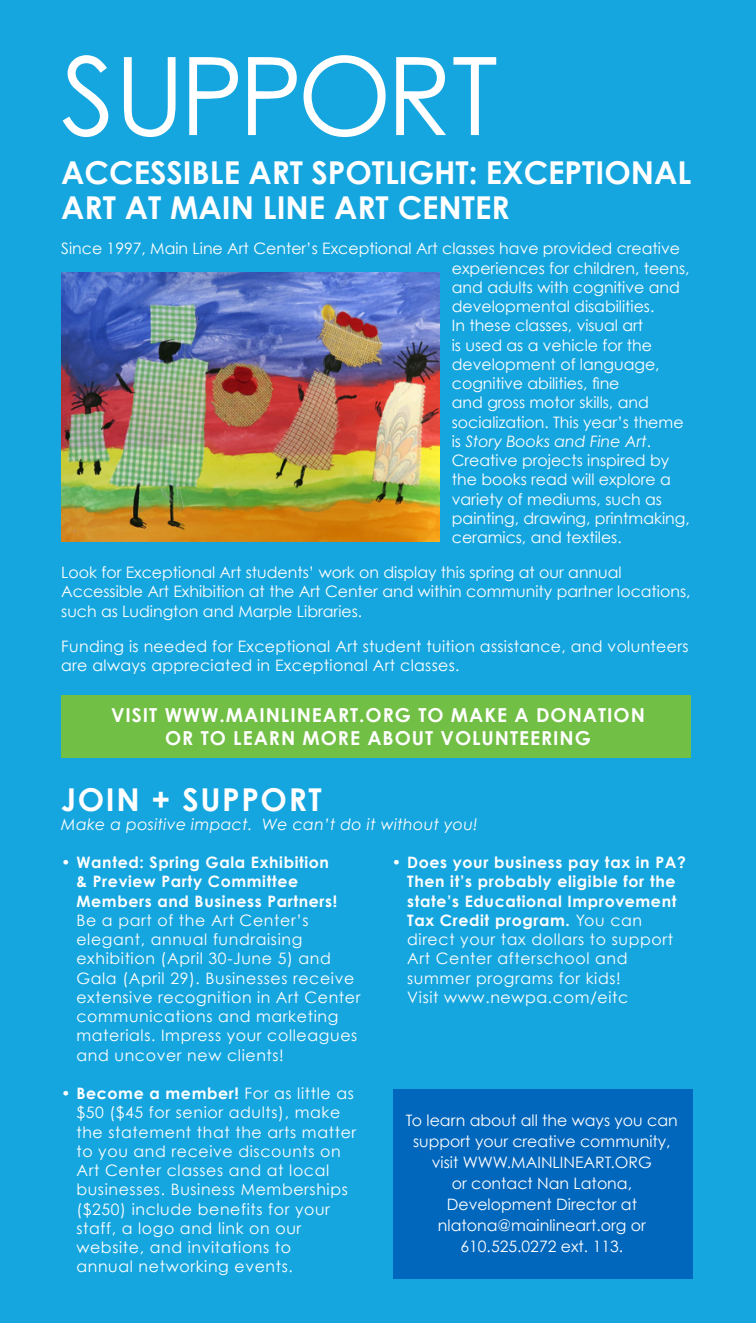
<style>
.page{position:relative;width:756px;height:1323px;background:#fff}
.page>*{position:absolute;margin:0;border:0;box-sizing:border-box;transform-origin:0 0}
.t1{font:108.5px "Century Gothic";letter-spacing:-.05em;color:#fff}
.t2{font:700 31.5px/35px "Century Gothic";color:#fff}
.t3{font:700 31.5px "Century Gothic";letter-spacing:.05em;color:#fff}
.t4{font:700 19.25px/22.8px "Century Gothic";letter-spacing:.05em;color:#fff;text-align:center}
.t5{font:15.75px/19.2px "Century Gothic";color:#fff}
.t6{font:15.75px/19.2px "Century Gothic";letter-spacing:.04em;color:#fff}
.t7{font:15.75px/19.2px "Century Gothic";letter-spacing:.02em;color:#fff}
.t8{font:italic 15.75px "Century Gothic";letter-spacing:.02em;color:#fff}
.s1{font-style:italic}
.s2{font-weight:700}
</style>
<div class="page">
<div style="left:0;top:0;width:756px;height:1322px;background:#16a6df"></div>
<div style="left:61px;top:695px;width:630px;height:63px;background:#71bf44"></div>
<div style="left:394px;top:1090px;width:299px;height:189px;background:#0067bd"></div>
<img style="left:61px;top:272px;width:378px;height:270px">
<p class="t1" style="left:61px;top:30px;width:438px">SUPPORT</p>
<p class="t2" style="left:61px;top:155px;width:632px">ACCESSIBLE ART SPOTLIGHT: EXCEPTIONAL<br>ART AT MAIN LINE ART CENTER</p>
<p class="t5" style="left:452px;top:239px;width:239px;text-indent:-391px">Since 1997, Main Line Art Center’s Exceptional Art classes have provided creative experiences for children, teens, and adults with cognitive and developmental disabilities.<br>In these classes, visual art<br>is used as a vehicle for the development of language, cognitive abilities, fine<br>and gross motor skills, and socialization. This year’s theme is <span class="s1">Story Books and Fine Art</span>.<br>Creative projects inspired by the books read will explore a variety of mediums, such as painting, drawing, printmaking, ceramics, and textiles.</p>
<p class="t5" style="left:61px;top:563px;width:631px">Look for Exceptional Art students’ work on display this spring at our annual<br>Accessible Art Exhibition at the Art Center and within community partner locations, such as Ludington and Marple Libraries.</p>
<p class="t7" style="left:61px;top:636px;width:629px">Funding is needed for Exceptional Art student tuition assistance, and volunteers are always appreciated in Exceptional Art classes.</p>
<p class="t4" style="left:111px;top:703px;width:535px">VISIT WWW.MAINLINEART.ORG TO MAKE A DONATION<br>OR TO LEARN MORE ABOUT VOLUNTEERING</p>
<p class="t3" style="left:61px;top:780px;width:262px">JOIN + SUPPORT</p>
<p class="t8" style="left:61px;top:814px;width:418px">Make a positive impact. We can’t do it without you!</p>
<p class="t6" style="left:76px;top:853px;width:286px;text-indent:-15px">• <span class="s2">Wanted: Spring Gala Exhibition<br>&amp; Preview Party Committee<br>Members and Business Partners!<br></span>Be a part of the Art Center’s elegant, annual fundraising exhibition (April 30-June 5) and<br>Gala (April 29). Businesses receive extensive recognition in Art Center communications and marketing materials. Impress your colleagues and uncover new clients!</p>
<p class="t6" style="left:76px;top:1084px;width:281px;text-indent:-15px">• <span class="s2">Become a member!</span> For as little as $50 ($45 for senior adults), make the statement that the arts matter to you and receive discounts on<br>Art Center classes and at local businesses. Business Memberships ($250) include benefits for your staff, a logo and link on our website, and invitations to<br>annual networking events.</p>
<p class="t6" style="left:407px;top:853px;width:280px;text-indent:-15px">• <span class="s2">Does your business pay tax in PA?<br>Then it’s probably eligible for the state’s Educational Improvement<br>Tax Credit program.</span> You can direct your tax dollars to support<br>Art Center afterschool and summer programs for kids!<br>Visit www.newpa.com/eitc</p>
<p class="t5" style="left:406px;top:1109px;width:273px;line-height:21px;text-align:center">To learn about all the ways you can support your creative community, visit WWW.MAINLINEART.ORG<br>or contact Nan Latona,<br>Development Director at nlatona@mainlineart.org or<br>610.525.0272 ext. 113.</p>
</div>
